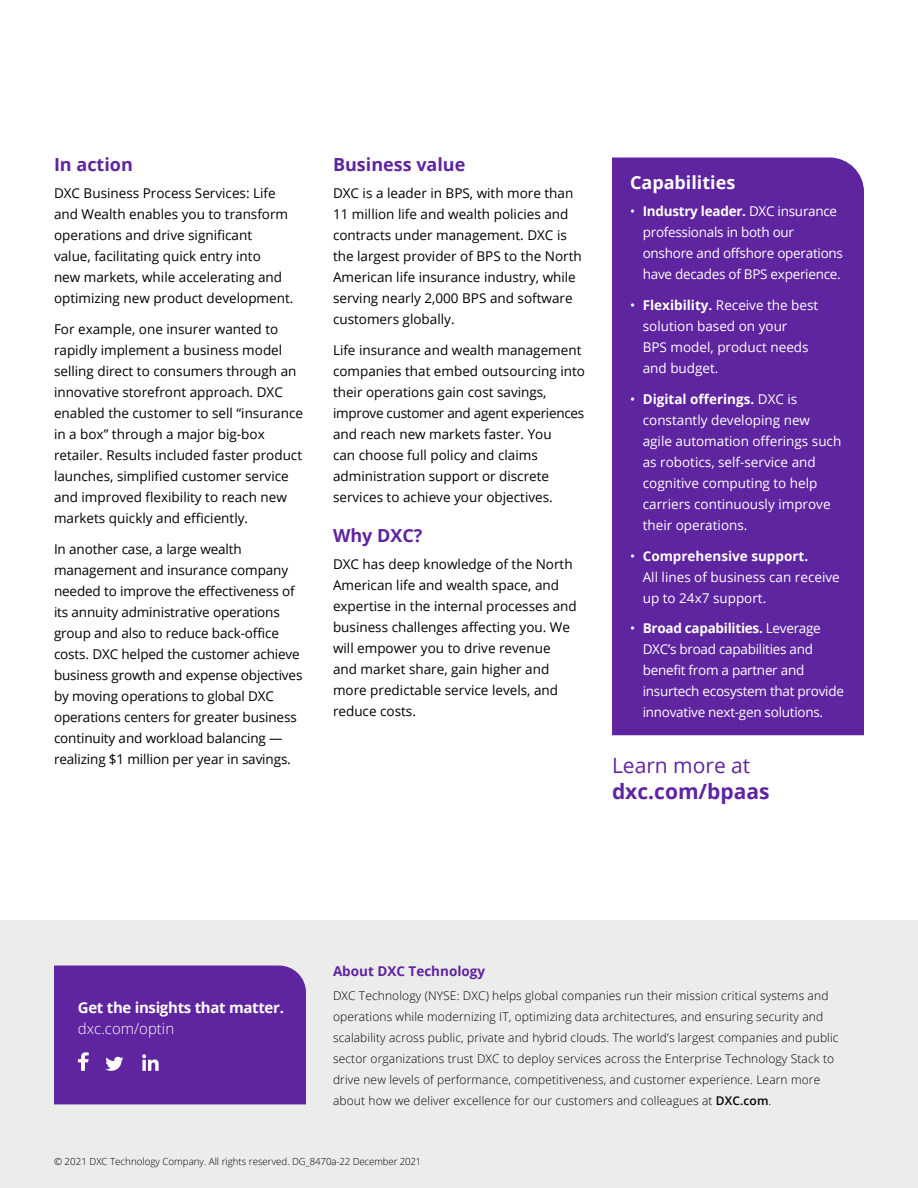
<style>
.page{position:relative;width:918px;height:1188px;background:#fff}
.page>*{position:absolute;margin:0;border:0;box-sizing:border-box;transform-origin:0 0}
.t1{font:700 21px "Open Sans";color:#5f249f}
.t2{font:21px "Open Sans";color:#5f249f}
.t3{font:700 18px "Open Sans";color:#5f249f}
.t4{font:700 18px "Open Sans";color:#fff}
.t5{font:700 15px "Open Sans";letter-spacing:-.02em;color:#fff}
.t6{font:300 15px "Open Sans";color:#fff}
.t7{font:13.5px/21px "Open Sans";color:#000}
.t8{font:13.5px/21px "Open Sans";color:#fff}
.t9{font:13.5px/21px "Open Sans";letter-spacing:-.02em;color:#fff}
.t10{font:700 13.5px "Open Sans";color:#5f249f}
.t11{font:300 12px/21px "Open Sans";letter-spacing:.01em;color:#000}
.t12{font:300 9.75px "Open Sans";color:#000}
.s1{font-weight:700}
.s2{font-weight:600}
</style>
<div class="page">
<div style="left:0;top:920px;width:918px;height:268px;background:#ececeb"></div>
<div style="left:54px;top:966px;width:252px;height:138px;background:#5f249f"></div>
<div style="left:612px;top:158px;width:252px;height:577px;background:#5f249f"></div>
<h2 class="t3" style="left:54px;top:152px;width:80px">In action</h2>
<p class="t7" style="left:54px;top:183px;width:241px">DXC Business Process Services: Life and Wealth enables you to transform operations and drive significant<br>value, facilitating quick entry into<br>new markets, while accelerating and optimizing new product development.</p>
<p class="t7" style="left:54px;top:318px;width:251px">For example, one insurer wanted to rapidly implement a business model selling direct to consumers through an innovative storefront approach. DXC enabled the customer to sell “insurance in a box” through a major big-box retailer. Results included faster product launches, simplified customer service and improved flexibility to reach new markets quickly and efficiently.</p>
<p class="t7" style="left:54px;top:538px;width:250px">In another case, a large wealth management and insurance company needed to improve the effectiveness of its annuity administrative operations group and also to reduce back-office costs. DXC helped the customer achieve business growth and expense objectives by moving operations to global DXC operations centers for greater business continuity and workload balancing — realizing $1 million per year in savings.</p>
<h2 class="t3" style="left:333px;top:152px;width:134px">Business value</h2>
<p class="t7" style="left:333px;top:183px;width:250px">DXC is a leader in BPS, with more than 11 million life and wealth policies and contracts under management. DXC is the largest provider of BPS to the North American life insurance industry, while serving nearly 2,000 BPS and software customers globally.</p>
<p class="t7" style="left:333px;top:339px;width:254px">Life insurance and wealth management companies that embed outsourcing into their operations gain cost savings, improve customer and agent experiences and reach new markets faster. You<br>can choose full policy and claims administration support or discrete services to achieve your objectives.</p>
<h2 class="t3" style="left:333px;top:523px;width:91px">Why DXC?</h2>
<p class="t7" style="left:333px;top:553px;width:245px">DXC has deep knowledge of the North American life and wealth space, and expertise in the internal processes and business challenges affecting you. We will empower you to drive revenue and market share, gain higher and more predictable service levels, and reduce costs.</p>
<h2 class="t4" style="left:630px;top:170px;width:107px">Capabilities</h2>
<p class="t9" style="left:643px;top:201px;width:202px;text-indent:-13px">• <span class="s1">Industry leader.</span> DXC insurance professionals in both our onshore and offshore operations have decades of BPS experience.</p>
<p class="t8" style="left:643px;top:294px;width:177px;text-indent:-13px">• <span class="s1">Flexibility.</span> Receive the best solution based on your<br>BPS model, product needs and budget.</p>
<p class="t8" style="left:643px;top:388px;width:200px;text-indent:-13px">• <span class="s1">Digital offerings.</span> DXC is constantly developing new agile automation offerings such as robotics, self-service and cognitive computing to help carriers continuously improve their operations.</p>
<p class="t8" style="left:643px;top:545px;width:199px;text-indent:-13px">• <span class="s1">Comprehensive support.<br></span>All lines of business can receive up to 24x7 support.</p>
<p class="t9" style="left:643px;top:618px;width:203px;text-indent:-13px">• <span class="s1">Broad capabilities.</span> Leverage<br>DXC’s broad capabilities and benefit from a partner and insurtech ecosystem that provide innovative next-gen solutions.</p>
<h1 class="t2" style="left:612px;top:751px;width:140px">Learn more at</h1>
<h1 class="t1" style="left:612px;top:776px;width:159px">dxc.com/bpaas</h1>
<p class="t5" style="left:78px;top:997px;width:208px">Get the insights that matter.</p>
<p class="t6" style="left:78px;top:1018px;width:98px">dxc.com/optin</p>
<p class="t10" style="left:333px;top:961px;width:154px">About DXC Technology</p>
<p class="t11" style="left:333px;top:985px;width:507px">DXC Technology (NYSE: DXC) helps global companies run their mission critical systems and operations while modernizing IT, optimizing data architectures, and ensuring security and scalability across public, private and hybrid clouds. The world’s largest companies and public sector organizations trust DXC to deploy services across the Enterprise Technology Stack to drive new levels of performance, competitiveness, and customer experience. Learn more about how we deliver excellence for our customers and colleagues at <span class="s2">DXC.com</span>.</p>
<p class="t12" style="left:54px;top:1154px;width:369px">© 2021 DXC Technology Company. All rights reserved. DG_8470a-22 December 2021</p>
</div>
